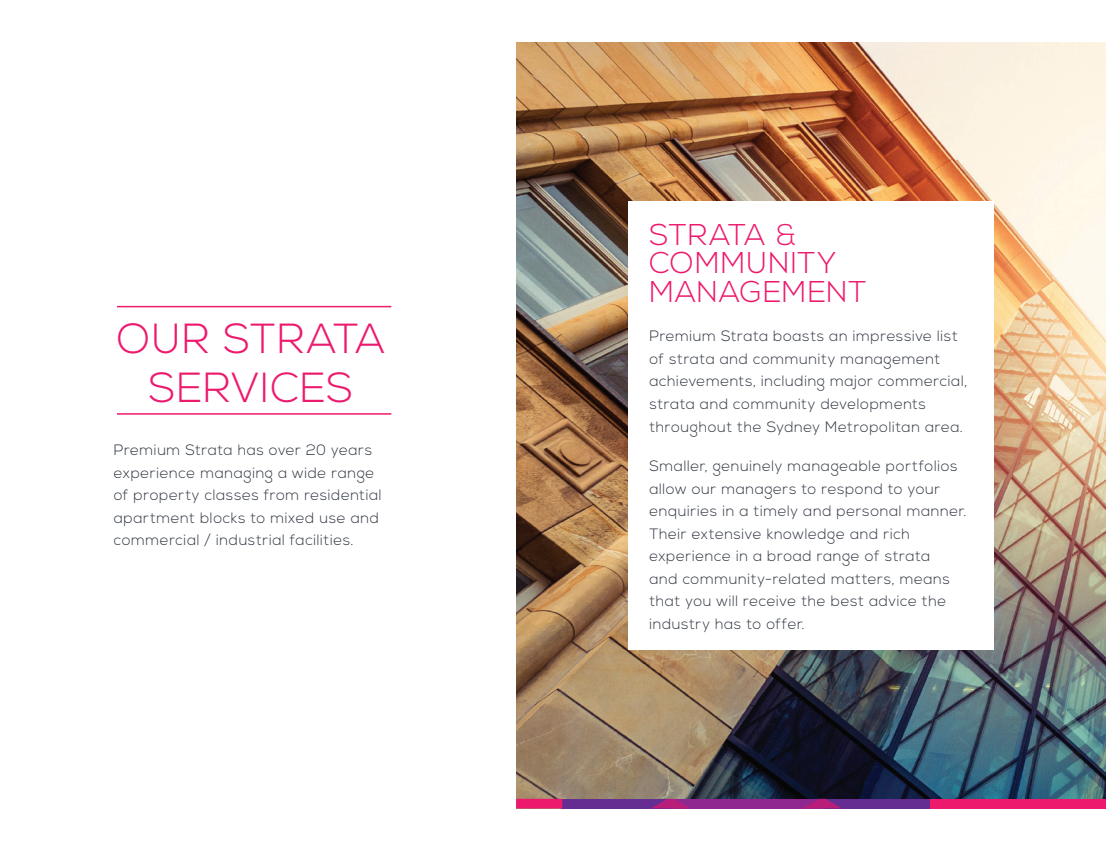
<style>
.page{position:relative;width:1106px;height:851px;background:#fff}
.page>*{position:absolute;margin:0;border:0;box-sizing:border-box;transform-origin:0 0}
.t1{font:300 42px/49.5px "Nexa";letter-spacing:.025em;color:#ed196d;text-align:center}
.t2{font:300 30px/28.5px "Nexa";letter-spacing:.035em;color:#ed196d}
.t3{font:300 15px/22.5px "Nexa";letter-spacing:.035em;color:#2f3641}
</style>
<div class="page">
<img style="left:516px;top:43px;width:590px;height:755px">
<div style="left:822px;top:798px;width:109px;height:10px;background:#652d91"></div>
<div style="left:728px;top:798px;width:94px;height:10px;background:#90268f"></div>
<div style="left:930px;top:798px;width:176px;height:10px;background:#ed196d"></div>
<svg style="left:802px;top:798px;width:40px;height:10px"></svg>
<div style="left:561px;top:798px;width:109px;height:10px;background:#652d91"></div>
<div style="left:670px;top:798px;width:94px;height:10px;background:#90268f"></div>
<div style="left:516px;top:798px;width:46px;height:10px;background:#ed196d"></div>
<svg style="left:651px;top:798px;width:39px;height:10px"></svg>
<div style="left:628px;top:201px;width:366px;height:448px;background:#fff"></div>
<hr style="left:117px;top:306px;width:274px;height:1px;background:#ed196d">
<hr style="left:117px;top:413px;width:274px;height:1px;background:#ed196d">
<p class="t1" style="left:117px;top:315px;width:269px">OUR STRATA<br>SERVICES</p>
<p class="t3" style="left:114px;top:439px;width:269px">Premium Strata has over 20 years experience managing a wide range of property classes from residential apartment blocks to mixed use and commercial / industrial facilities.</p>
<p class="t2" style="left:649px;top:221px;width:219px">STRATA &amp;<br>COMMUNITY<br>MANAGEMENT</p>
<p class="t3" style="left:649px;top:325px;width:319px">Premium Strata boasts an impressive list of strata and community management achievements, including major commercial, strata and community developments throughout the Sydney Metropolitan area.</p>
<p class="t3" style="left:649px;top:455px;width:318px">Smaller, genuinely manageable portfolios allow our managers to respond to your enquiries in a timely and personal manner.<br>Their extensive knowledge and rich experience in a broad range of strata<br>and community-related matters, means that you will receive the best advice the industry has to offer.</p>
</div>
